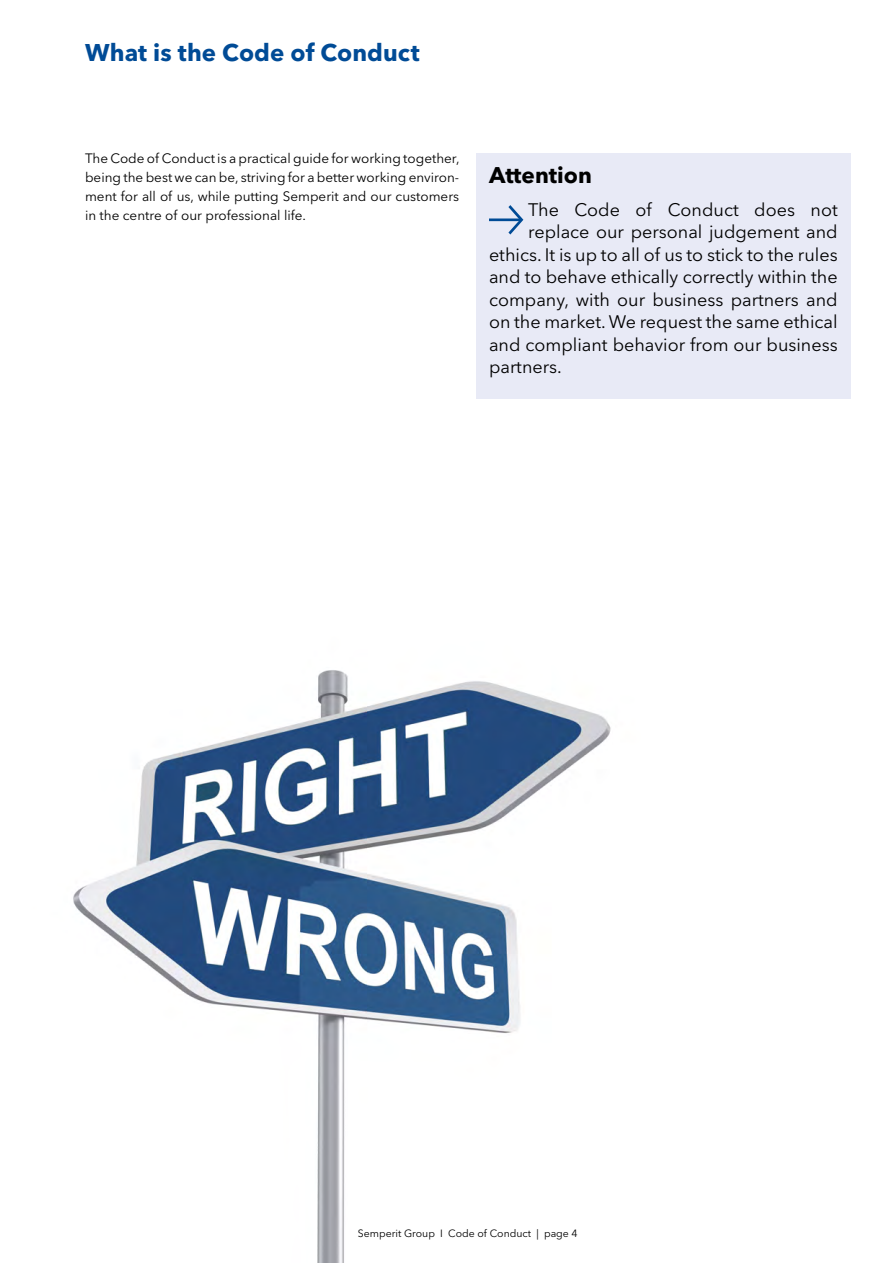
<style>
.page{position:relative;width:893px;height:1263px;background:#fff}
.page>*{position:absolute;margin:0;border:0;box-sizing:border-box;transform-origin:0 0}
.t1{font:700 24px "Avenir Next LT Pro";color:#004b96}
.t2{font:700 22.5px "Avenir Next LT Pro";color:#000}
.t3{font:18px "Avenir Next LT Pro";color:#000}
.t4{font:13.5px/18.8px "Avenir Next LT Pro";color:#000;text-align:justify}
.t5{font:10.5px "Avenir Next LT Pro";color:#000}
</style>
<div class="page">
<img style="left:73px;top:670px;width:538px;height:593px">
<div style="left:476px;top:153px;width:374px;height:246px;background:#e8eaf6"></div>
<h1 class="t1" style="left:85px;top:38px;width:336px">What is the Code of Conduct</h1>
<p class="t4" style="left:85px;top:149px;width:376px">The Code of Conduct is a practical guide for working together, being the best we can be, striving for a better working environ&shy;ment for all of us, while putting Semperit and our customers in the centre of our professional life.</p>
<p class="t2" style="left:489px;top:161px;width:104px">Attention</p>
<p class="t3" style="left:528px;top:199px;width:311px">The Code of Conduct does not</p>
<p class="t3" style="left:528px;top:221px;width:311px">replace our personal judgement and</p>
<p class="t3" style="left:489px;top:244px;width:350px">ethics. It is up to all of us to stick to the rules</p>
<p class="t3" style="left:489px;top:266px;width:350px">and to behave ethically correctly within the</p>
<p class="t3" style="left:489px;top:289px;width:350px">company, with our business partners and</p>
<p class="t3" style="left:489px;top:311px;width:350px">on the market. We request the same ethical</p>
<p class="t3" style="left:489px;top:334px;width:350px">and compliant behavior from our business</p>
<p class="t3" style="left:489px;top:356px;width:74px">partners.</p>
<p class="t5" style="left:358px;top:1227px;width:221px">Semperit Group I Code of Conduct | page 4</p>
</div>
